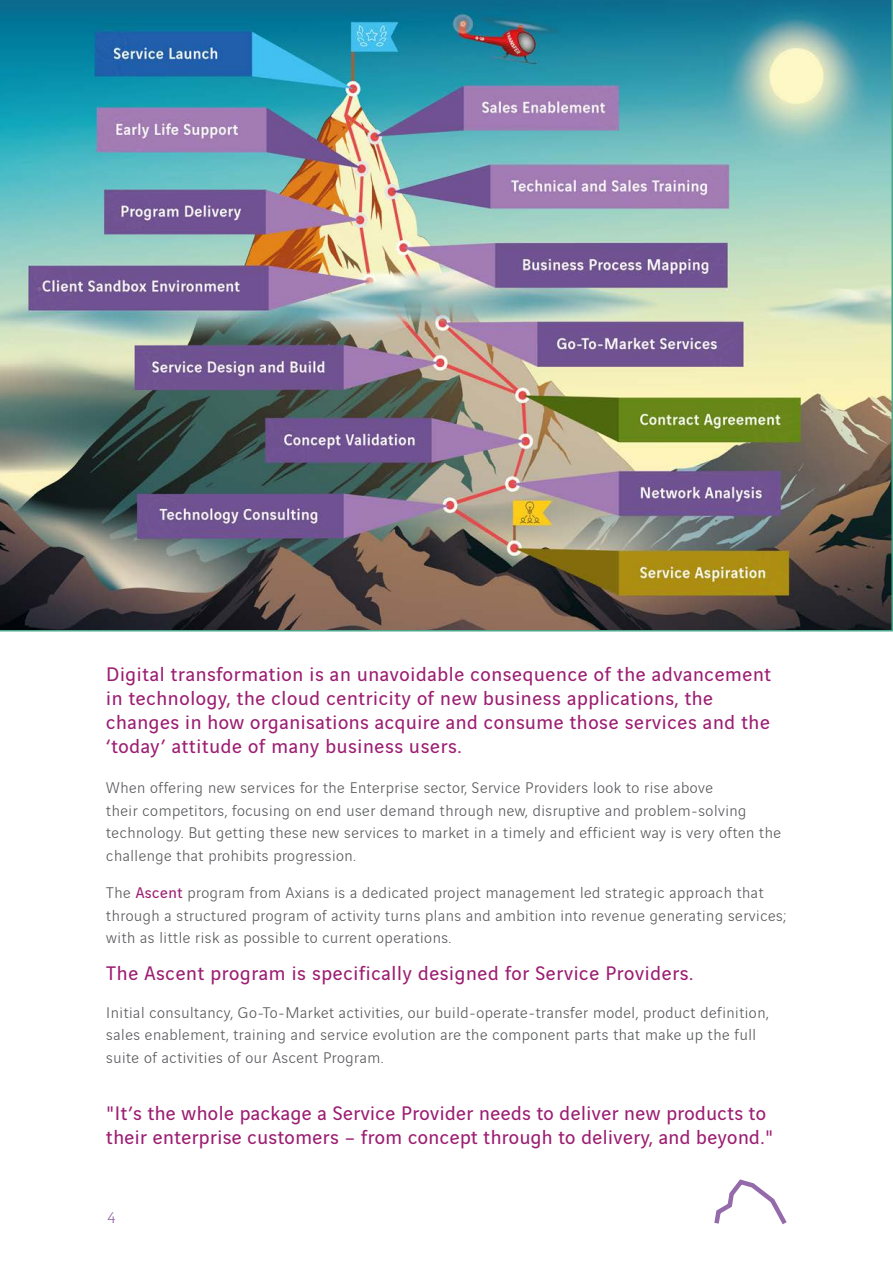
<style>
.page{position:relative;width:893px;height:1263px;background:#fff}
.page>*{position:absolute;margin:0;border:0;box-sizing:border-box;transform-origin:0 0}
.Body_Text_-_Align_Le{font:21px/24px "Vinci Sans";letter-spacing:.035em;color:#9c1d71}
.Body_Text_-_Align_Le-2{font:300 16.5px/22.5px "Vinci Sans";letter-spacing:.035em;color:#57585a}
.t1{font:300 16.5px "Vinci Sans";color:#946aab}
.s1{font-weight:400;color:#9c1d71}
</style>
<div class="page">
<img style="left:0;top:0;width:893px;height:631px">
<svg style="left:714px;top:1179px;width:73px;height:46px"></svg>
<p class="Body_Text_-_Align_Le" style="left:106px;top:660px;width:666px">Digital transformation is an unavoidable consequence of the advancement in technology, the cloud centricity of new business applications, the changes in how organisations acquire and consume those services and the ‘today’ attitude of many business users.</p>
<p class="Body_Text_-_Align_Le-2" style="left:106px;top:775px;width:676px">When offering new services for the Enterprise sector, Service Providers look to rise above<br>their competitors, focusing on end user demand through new, disruptive and problem-solving technology. But getting these new services to market in a timely and efficient way is very often the challenge that prohibits progression.</p>
<p class="Body_Text_-_Align_Le-2" style="left:106px;top:880px;width:681px">The <span class="s1">Ascent</span> program from Axians is a dedicated project management led strategic approach that through a structured program of activity turns plans and ambition into revenue generating services; with as little risk as possible to current operations.</p>
<p class="Body_Text_-_Align_Le" style="left:106px;top:959px;width:588px">The Ascent program is specifically designed for Service Providers.</p>
<p class="Body_Text_-_Align_Le-2" style="left:106px;top:1000px;width:664px">Initial consultancy, Go-To-Market activities, our build-operate-transfer model, product definition, sales enablement, training and service evolution are the component parts that make up the full suite of activities of our Ascent Program.</p>
<p class="Body_Text_-_Align_Le" style="left:106px;top:1100px;width:668px">"It’s the whole package a Service Provider needs to deliver new products to their enterprise customers – from concept through to delivery, and beyond."</p>
<p class="t1" style="left:108px;top:1206px;width:10px">4</p>
</div>
